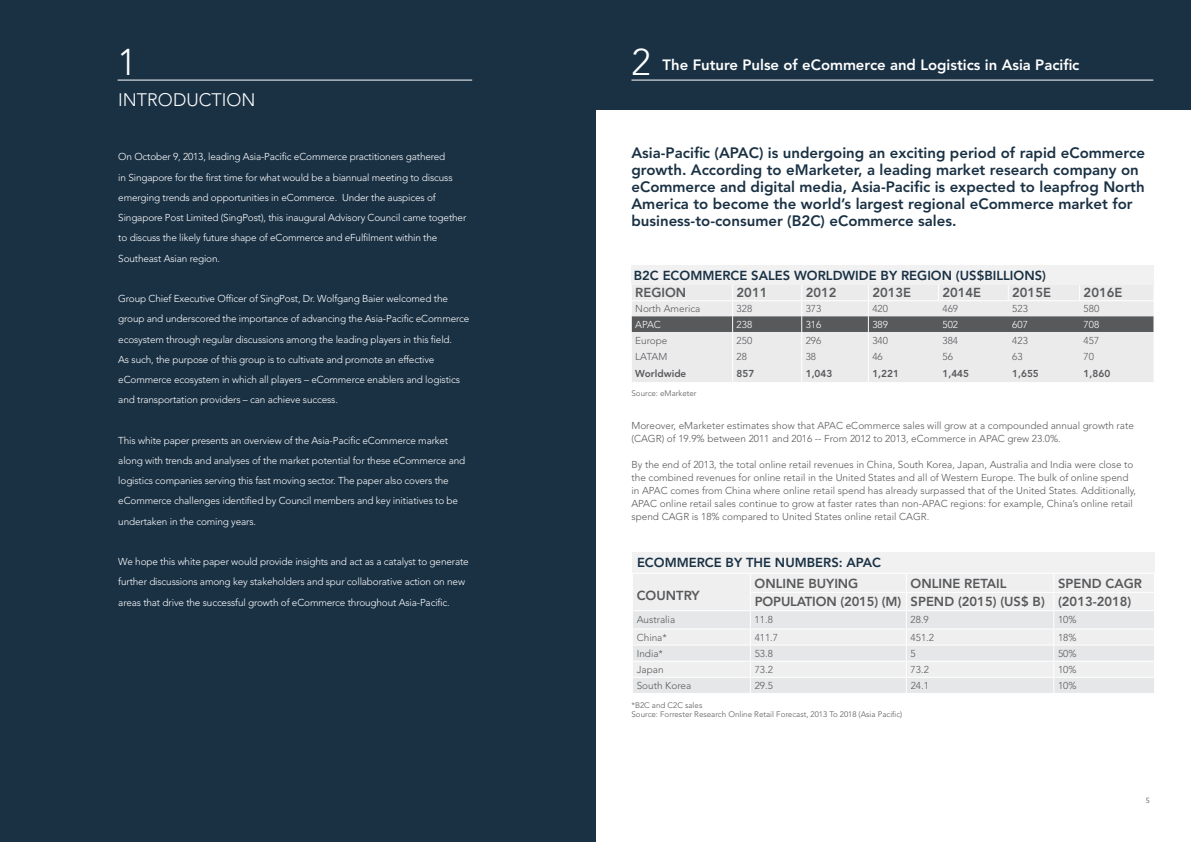
<style>
.page{position:relative;width:1191px;height:842px;background:#fff}
.page>*{position:absolute;margin:0;border:0;box-sizing:border-box;transform-origin:0 0}
.t1{font:300 37px "Avenir";color:#fff}
.t2{font:300 18px "Avenir";color:#fff}
.t3{font:800 15px/17px "Avenir";color:#1a3144}
.t4{font:800 14.9px "Avenir";color:#fff}
.t5{font:800 13px "Avenir";color:#58595b}
.t6{font:800 13px "Avenir";color:#1a3144}
.t7{font:300 10px/20.2px "Avenir";letter-spacing:-.015em;color:#fff}
.t8{font:300 10px/13px "Avenir";color:#58595b}
.t9{font:800 10px "Avenir";color:#58595b}
.t10{font:300 8px/9.6px "Avenir";color:#58595b}
.t11{font:8px "Seravek";color:#77787b}
</style>
<div class="page">
<hr style="left:595px;top:0;width:1px;height:842px;background:#58595b">
<div style="left:0;top:0;width:595px;height:842px;background:#1a3144"></div>
<hr style="left:118px;top:80px;width:354px;height:1px;background:#fff">
<div style="left:595px;top:0;width:596px;height:110px;background:#1a3144"></div>
<svg style="left:631px;top:283px;width:523px;height:99px;background:#d4d4d5"></svg>
<div style="left:631px;top:265px;width:522px;height:19px;background:#f1f1f2"></div>
<div style="left:633px;top:552px;width:522px;height:21px;background:#f1f1f2"></div>
<hr style="left:631px;top:80px;width:522px;height:1px;background:#fff">
<svg style="left:633px;top:574px;width:521px;height:119px"></svg>
<hr style="left:1053px;top:677px;width:101px;height:1px;background:#fff">
<h1 class="t1" style="left:631px;top:40px;width:21px">2</h1>
<h1 class="t1" style="left:118px;top:40px;width:21px">1</h1>
<h3 class="t4" style="left:662px;top:56px;width:418px">The Future Pulse of eCommerce and Logistics in Asia Pacific</h3>
<h2 class="t2" style="left:118px;top:89px;width:139px">INTRODUCTION</h2>
<p class="t7" style="left:118px;top:147px;width:349px">On October 9, 2013, leading Asia-Pacific eCommerce practitioners gathered<br>in Singapore for the first time for what would be a biannual meeting to discuss emerging trends and opportunities in eCommerce. Under the auspices of Singapore Post Limited (SingPost), this inaugural Advisory Council came together to discuss the likely future shape of eCommerce and eFulfilment within the Southeast Asian region.</p>
<p class="t7" style="left:118px;top:288px;width:352px">Group Chief Executive Officer of SingPost, Dr. Wolfgang Baier welcomed the group and underscored the importance of advancing the Asia-Pacific eCommerce ecosystem through regular discussions among the leading players in this field.<br>As such, the purpose of this group is to cultivate and promote an effective eCommerce ecosystem in which all players – eCommerce enablers and logistics and transportation providers – can achieve success.</p>
<p class="t7" style="left:118px;top:430px;width:348px">This white paper presents an overview of the Asia-Pacific eCommerce market along with trends and analyses of the market potential for these eCommerce and logistics companies serving this fast moving sector. The paper also covers the eCommerce challenges identified by Council members and key initiatives to be undertaken in the coming years.</p>
<p class="t7" style="left:118px;top:552px;width:352px">We hope this white paper would provide insights and act as a catalyst to generate further discussions among key stakeholders and spur collaborative action on new areas that drive the successful growth of eCommerce throughout Asia-Pacific.</p>
<p class="t3" style="left:631px;top:144px;width:515px">Asia-Pacific (APAC) is undergoing an exciting period of rapid eCommerce growth. According to eMarketer, a leading market research company on eCommerce and digital media, Asia-Pacific is expected to leapfrog North America to become the world’s largest regional eCommerce market for business-to-consumer (B2C) eCommerce sales.</p>
<h3 class="t6" style="left:634px;top:267px;width:414px">B2C ECOMMERCE SALES WORLDWIDE BY REGION (US$BILLIONS)</h3>
<h3 class="t5" style="left:635px;top:285px;width:53px">REGION</h3>
<h3 class="t5" style="left:736px;top:285px;width:32px">2011</h3>
<h3 class="t5" style="left:805px;top:285px;width:32px">2012</h3>
<h3 class="t5" style="left:872px;top:285px;width:39px">2013e</h3>
<h3 class="t5" style="left:942px;top:285px;width:39px">2014e</h3>
<h3 class="t5" style="left:1012px;top:285px;width:39px">2015e</h3>
<h3 class="t5" style="left:1083px;top:285px;width:39px">2016e</h3>
<p class="t8" style="left:635px;top:302px;width:67px">North America</p>
<p class="t8" style="left:736px;top:302px;width:17px">328</p>
<p class="t8" style="left:805px;top:302px;width:17px">373</p>
<p class="t8" style="left:872px;top:302px;width:17px">420</p>
<p class="t8" style="left:942px;top:302px;width:17px">469</p>
<p class="t8" style="left:1012px;top:302px;width:17px">523</p>
<p class="t8" style="left:1083px;top:302px;width:17px">580</p>
<p class="t7" style="left:635px;top:314px;width:27px">APAC</p>
<p class="t7" style="left:736px;top:314px;width:17px">238</p>
<p class="t7" style="left:805px;top:314px;width:17px">316</p>
<p class="t7" style="left:872px;top:314px;width:17px">389</p>
<p class="t7" style="left:942px;top:314px;width:17px">502</p>
<p class="t7" style="left:1012px;top:314px;width:17px">607</p>
<p class="t7" style="left:1083px;top:314px;width:17px">708</p>
<p class="t8" style="left:635px;top:334px;width:34px">Europe</p>
<p class="t8" style="left:736px;top:334px;width:17px">250</p>
<p class="t8" style="left:805px;top:334px;width:17px">296</p>
<p class="t8" style="left:872px;top:334px;width:17px">340</p>
<p class="t8" style="left:942px;top:334px;width:17px">384</p>
<p class="t8" style="left:1012px;top:334px;width:17px">423</p>
<p class="t8" style="left:1083px;top:334px;width:17px">457</p>
<p class="t8" style="left:635px;top:350px;width:33px">LATAM</p>
<p class="t8" style="left:736px;top:350px;width:12px">28</p>
<p class="t8" style="left:805px;top:350px;width:12px">38</p>
<p class="t8" style="left:872px;top:350px;width:12px">46</p>
<p class="t8" style="left:942px;top:350px;width:12px">56</p>
<p class="t8" style="left:1012px;top:350px;width:12px">63</p>
<p class="t8" style="left:1083px;top:350px;width:12px">70</p>
<p class="t9" style="left:635px;top:368px;width:53px">Worldwide</p>
<p class="t9" style="left:736px;top:368px;width:19px">857</p>
<p class="t9" style="left:805px;top:368px;width:28px">1,043</p>
<p class="t9" style="left:872px;top:368px;width:28px">1,221</p>
<p class="t9" style="left:942px;top:368px;width:28px">1,445</p>
<p class="t9" style="left:1012px;top:368px;width:28px">1,655</p>
<p class="t9" style="left:1083px;top:368px;width:28px">1,860</p>
<p class="t10" style="left:631px;top:388px;width:67px">Source: eMarketer</p>
<p class="t8" style="left:631px;top:419px;width:504px">Moreover, eMarketer estimates show that APAC eCommerce sales will grow at a compounded annual growth rate (CAGR) of 19.9% between 2011 and 2016 -- From 2012 to 2013, eCommerce in APAC grew 23.0%.</p>
<p class="t8" style="left:631px;top:458px;width:506px">By the end of 2013, the total online retail revenues in China, South Korea, Japan, Australia and India were close to the combined revenues for online retail in the United States and all of Western Europe. The bulk of online spend in APAC comes from China where online retail spend has already surpassed that of the United States. Additionally, APAC online retail sales continue to grow at faster rates than non-APAC regions: for example, China’s online retail spend CAGR is 18% compared to United States online retail CAGR.</p>
<h3 class="t6" style="left:637px;top:554px;width:28px">eCommerce</h3>
<h3 class="t6" style="left:725px;top:554px;width:70px">by the Numbers</h3>
<h3 class="t6" style="left:838px;top:554px;width:44px">: APAC</h3>
<h3 class="t5" style="left:636px;top:588px;width:19px">Country</h3>
<h3 class="t5" style="left:754px;top:576px;width:20px">Online</h3>
<h3 class="t5" style="left:808px;top:576px;width:18px">Buying</h3>
<h3 class="t5" style="left:910px;top:576px;width:20px">Online</h3>
<h3 class="t5" style="left:964px;top:576px;width:16px">Retail</h3>
<h3 class="t5" style="left:1058px;top:576px;width:86px">SPEND CAGR</h3>
<h3 class="t5" style="left:754px;top:594px;width:17px">Population</h3>
<h3 class="t5" style="left:840px;top:594px;width:88px">(2015) (M) Spend</h3>
<h3 class="t5" style="left:958px;top:594px;width:175px">(2015) (US$ B) (2013-2018)</h3>
<p class="t8" style="left:636px;top:613px;width:40px">Australia</p>
<p class="t8" style="left:754px;top:613px;width:20px">11.8</p>
<p class="t8" style="left:910px;top:613px;width:20px">28.9</p>
<p class="t8" style="left:1058px;top:613px;width:20px">10%</p>
<p class="t8" style="left:636px;top:631px;width:32px">China*</p>
<p class="t8" style="left:754px;top:631px;width:25px">411.7</p>
<p class="t8" style="left:910px;top:631px;width:25px">451.2</p>
<p class="t8" style="left:1058px;top:631px;width:20px">18%</p>
<p class="t8" style="left:637px;top:647px;width:28px">India*</p>
<p class="t8" style="left:754px;top:647px;width:20px">53.8</p>
<p class="t8" style="left:910px;top:647px;width:7px">5</p>
<p class="t8" style="left:1058px;top:647px;width:20px">50%</p>
<p class="t8" style="left:637px;top:663px;width:28px">Japan</p>
<p class="t8" style="left:754px;top:663px;width:20px">73.2</p>
<p class="t8" style="left:910px;top:663px;width:20px">73.2</p>
<p class="t8" style="left:1058px;top:663px;width:20px">10%</p>
<p class="t8" style="left:637px;top:679px;width:56px">South Korea</p>
<p class="t8" style="left:754px;top:679px;width:20px">29.5</p>
<p class="t8" style="left:910px;top:679px;width:20px">24.1</p>
<p class="t8" style="left:1058px;top:679px;width:20px">10%</p>
<p class="t10" style="left:631px;top:700px;width:272px">*B2C and C2C sales<br>Source: Forrester Research Online Retail Forecast, 2013 To 2018 (Asia Pacific)</p>
<p class="t11" style="left:1145px;top:795px;width:6px">5</p>
</div>
